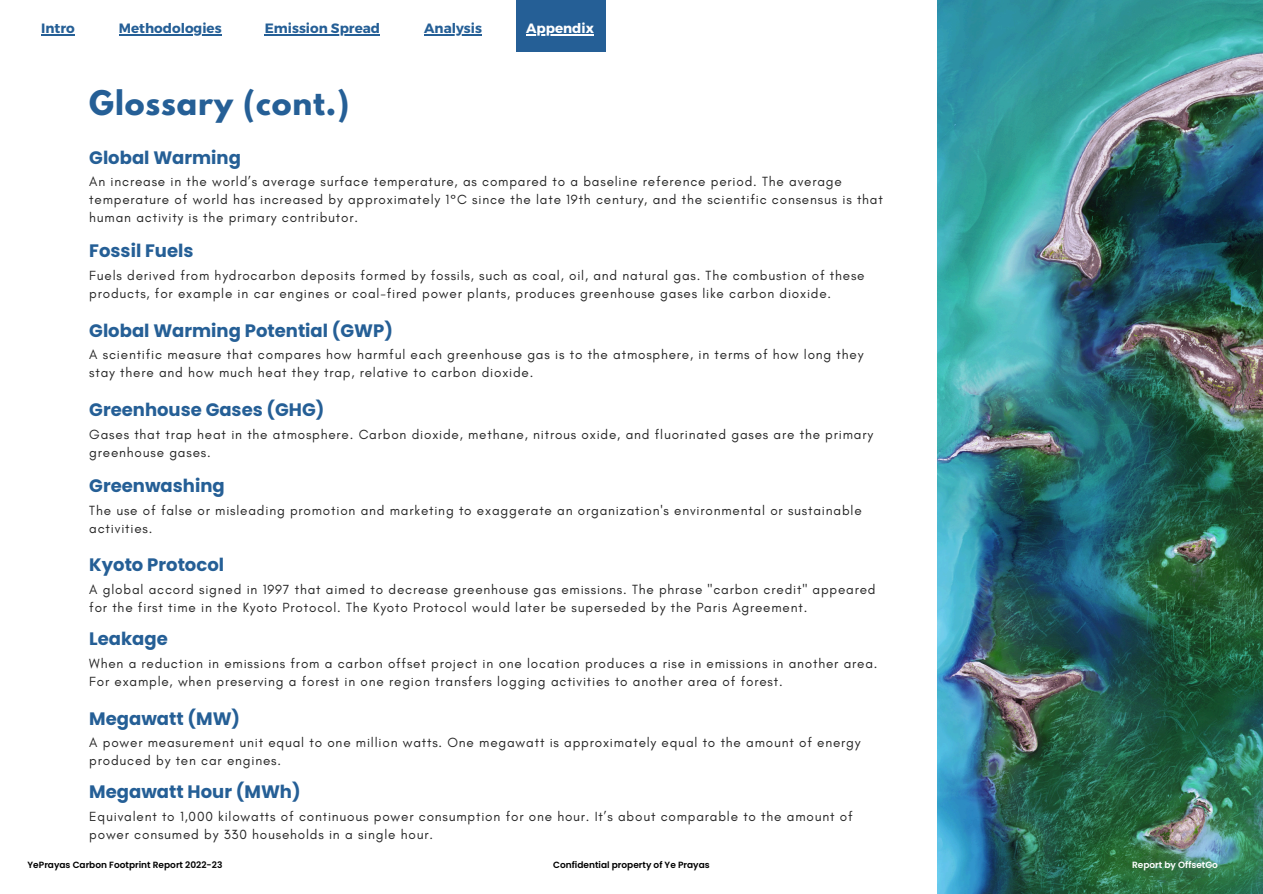
<style>
.page{position:relative;width:1263px;height:894px;background:#fff}
.page>*{position:absolute;margin:0;border:0;box-sizing:border-box;transform-origin:0 0}
.t1{font:700 30px "League Spartan";letter-spacing:.03em;color:#255f96}
.t2{font:700 18px "Poppins";color:#255f96}
.t3{font:13.5px/18px "Glacial Indifference";letter-spacing:.06em;color:#252525}
.t4{font:700 13.5px "Montserrat";color:#255f96}
.t5{font:700 13.5px "Montserrat";color:#fff}
.t6{font:600 9px "Poppins";color:#000}
.t7{font:600 9px "Poppins";color:#fff}
</style>
<div class="page">
<img style="left:938px;top:0;width:325px;height:893px">
<div style="left:516px;top:0;width:90px;height:51px;background:#255f96"></div>
<hr style="left:41px;top:35px;width:34px;height:1px;background:#255f96">
<hr style="left:119px;top:35px;width:103px;height:1px;background:#255f96">
<hr style="left:265px;top:35px;width:115px;height:1px;background:#255f96">
<hr style="left:424px;top:35px;width:58px;height:1px;background:#255f96">
<hr style="left:526px;top:35px;width:68px;height:1px;background:#fff">
<p class="t4" style="left:41px;top:20px;width:35px">Intro</p>
<h4 class="t4" style="left:119px;top:20px;width:104px">Methodologies</h4>
<p class="t4" style="left:265px;top:20px;width:117px">Emission Spread</p>
<p class="t4" style="left:424px;top:20px;width:59px">Analysis</p>
<p class="t5" style="left:526px;top:20px;width:69px">Appendix</p>
<h3 class="t1" style="left:89px;top:87px;width:262px">Glossary (cont.)</h3>
<h3 class="t2" style="left:89px;top:144px;width:153px">Global Warming</h3>
<h4 class="t3" style="left:89px;top:172px;width:795px">An increase in the world’s average surface temperature, as compared to a baseline reference period. The average temperature of world has increased by approximately 1°C since the late 19th century, and the scientific consensus is that human activity is the primary contributor.</h4>
<h3 class="t2" style="left:89px;top:238px;width:106px">Fossil Fuels</h3>
<p class="t3" style="left:89px;top:266px;width:777px">Fuels derived from hydrocarbon deposits formed by fossils, such as coal, oil, and natural gas. The combustion of these products, for example in car engines or coal-fired power plants, produces greenhouse gases like carbon dioxide.</p>
<h3 class="t2" style="left:89px;top:317px;width:305px">Global Warming Potential (GWP)</h3>
<h4 class="t3" style="left:89px;top:345px;width:776px">A scientific measure that compares how harmful each greenhouse gas is to the atmosphere, in terms of how long they stay there and how much heat they trap, relative to carbon dioxide.</h4>
<h1 class="t2" style="left:89px;top:397px;width:237px">Greenhouse Gases (GHG)</h1>
<p class="t3" style="left:89px;top:425px;width:785px">Gases that trap heat in the atmosphere. Carbon dioxide, methane, nitrous oxide, and fluorinated gases are the primary greenhouse gases.</p>
<p class="t2" style="left:89px;top:473px;width:137px">Greenwashing</p>
<h4 class="t3" style="left:89px;top:501px;width:774px">The use of false or misleading promotion and marketing to exaggerate an organization's environmental or sustainable activities.</h4>
<h4 class="t2" style="left:89px;top:552px;width:136px">Kyoto Protocol</h4>
<p class="t3" style="left:89px;top:580px;width:788px">A global accord signed in 1997 that aimed to decrease greenhouse gas emissions. The phrase "carbon credit" appeared for the first time in the Kyoto Protocol. The Kyoto Protocol would later be superseded by the Paris Agreement.</p>
<p class="t2" style="left:89px;top:626px;width:80px">Leakage</p>
<h4 class="t3" style="left:89px;top:654px;width:790px">When a reduction in emissions from a carbon offset project in one location produces a rise in emissions in another area.<br>For example, when preserving a forest in one region transfers logging activities to another area of forest.</h4>
<h4 class="t2" style="left:89px;top:705px;width:152px">Megawatt (MW)</h4>
<p class="t3" style="left:89px;top:733px;width:773px">A power measurement unit equal to one million watts. One megawatt is approximately equal to the amount of energy produced by ten car engines.</p>
<p class="t2" style="left:89px;top:779px;width:213px">Megawatt Hour (MWh)</p>
<h4 class="t3" style="left:89px;top:807px;width:765px">Equivalent to 1,000 kilowatts of continuous power consumption for one hour. It’s about comparable to the amount of power consumed by 330 households in a single hour.</h4>
<p class="t6" style="left:553px;top:858px;width:158px">Confidential property of Ye Prayas</p>
<h4 class="t7" style="left:1132px;top:858px;width:88px">Report by OffsetGo</h4>
<h3 class="t6" style="left:28px;top:858px;width:196px">YePrayas Carbon Footprint Report 2022-23</h3>
</div>
